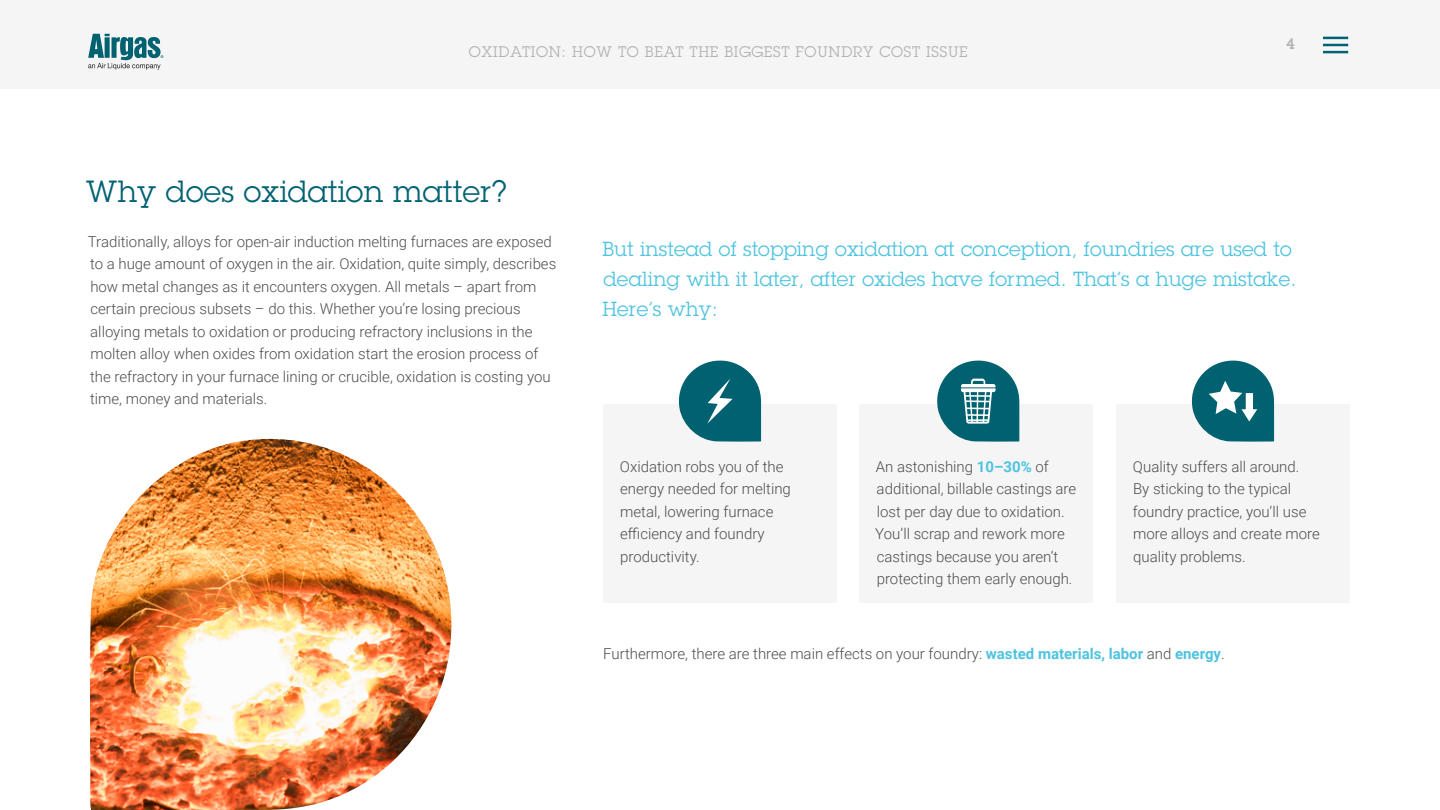
<style>
.page{position:relative;width:1440px;height:810px;background:#fff}
.page>*{position:absolute;margin:0;border:0;box-sizing:border-box;transform-origin:0 0}
.t1{font:30px "Lubalin Graph Std";letter-spacing:.01em;color:#006272}
.t2{font:20px/30px "Lubalin Graph Std";letter-spacing:.01em;color:#4ec3e0}
.t3{font:300 15px/22.5px "Roboto";color:#4d4d4d}
.t4{font:15px "Lubalin Graph Std";letter-spacing:.05em;color:#b3b3b3}
.t5{font:600 15px "Lubalin Graph IT Cby BT";color:#b3b3b3}
.s1{font-weight:700;color:#4ec3e0}
</style>
<div class="page">
<div style="left:603px;top:404px;width:234px;height:199px;background:#f5f5f5"></div>
<div style="left:859px;top:404px;width:234px;height:199px;background:#f5f5f5"></div>
<div style="left:1116px;top:404px;width:234px;height:199px;background:#f5f5f5"></div>
<img style="left:90px;top:439px;width:362px;height:371px">
<svg style="left:678px;top:360px;width:83px;height:82px"></svg>
<svg style="left:937px;top:360px;width:82px;height:82px"></svg>
<svg style="left:1191px;top:360px;width:83px;height:82px"></svg>
<div style="left:0;top:0;width:1440px;height:89px;background:#f5f5f5"></div>
<svg style="left:88px;top:34px;width:75px;height:36px"></svg>
<hr style="left:1323px;top:37px;width:25px;height:2px;background:#006272">
<hr style="left:1323px;top:44px;width:25px;height:2px;background:#006272">
<hr style="left:1323px;top:51px;width:25px;height:2px;background:#006272">
<p class="t4" style="left:469px;top:42px;width:501px">OXIDATION: HOW TO BEAT THE BIGGEST FOUNDRY COST ISSUE</p>
<p class="t5" style="left:1286px;top:35px;width:10px">4</p>
<h1 class="t1" style="left:86px;top:172px;width:422px">Why does oxidation matter?</h1>
<p class="t3" style="left:88px;top:229px;width:470px">Traditionally, alloys for open-air induction melting furnaces are exposed to a huge amount of oxygen in the air. Oxidation, quite simply, describes how metal changes as it encounters oxygen. All metals – apart from certain precious subsets – do this. Whether you’re losing precious alloying metals to oxidation or producing refractory inclusions in the molten alloy when oxides from oxidation start the erosion process of the refractory in your furnace lining or crucible, oxidation is costing you time, money and materials.</p>
<h2 class="t2" style="left:603px;top:233px;width:696px">But instead of stopping oxidation at conception, foundries are used to dealing with it later, after oxides have formed. That’s a huge mistake.<br>Here’s why:</h2>
<p class="t3" style="left:620px;top:455px;width:173px">Oxidation robs you of the energy needed for melting metal, lowering furnace efficiency and foundry productivity.</p>
<p class="t3" style="left:875px;top:455px;width:202px">An astonishing <span class="s1">10–30%</span> of additional, billable castings are lost per day due to oxidation.<br>You’ll scrap and rework more castings because you aren’t protecting them early enough.</p>
<p class="t3" style="left:1133px;top:455px;width:189px">Quality suffers all around.<br>By sticking to the typical foundry practice, you’ll use more alloys and create more quality problems.</p>
<p class="t3" style="left:603px;top:642px;width:623px">Furthermore, there are three main effects on your foundry: <span class="s1">wasted materials, labor</span> and <span class="s1">energy</span>.</p>
</div>
